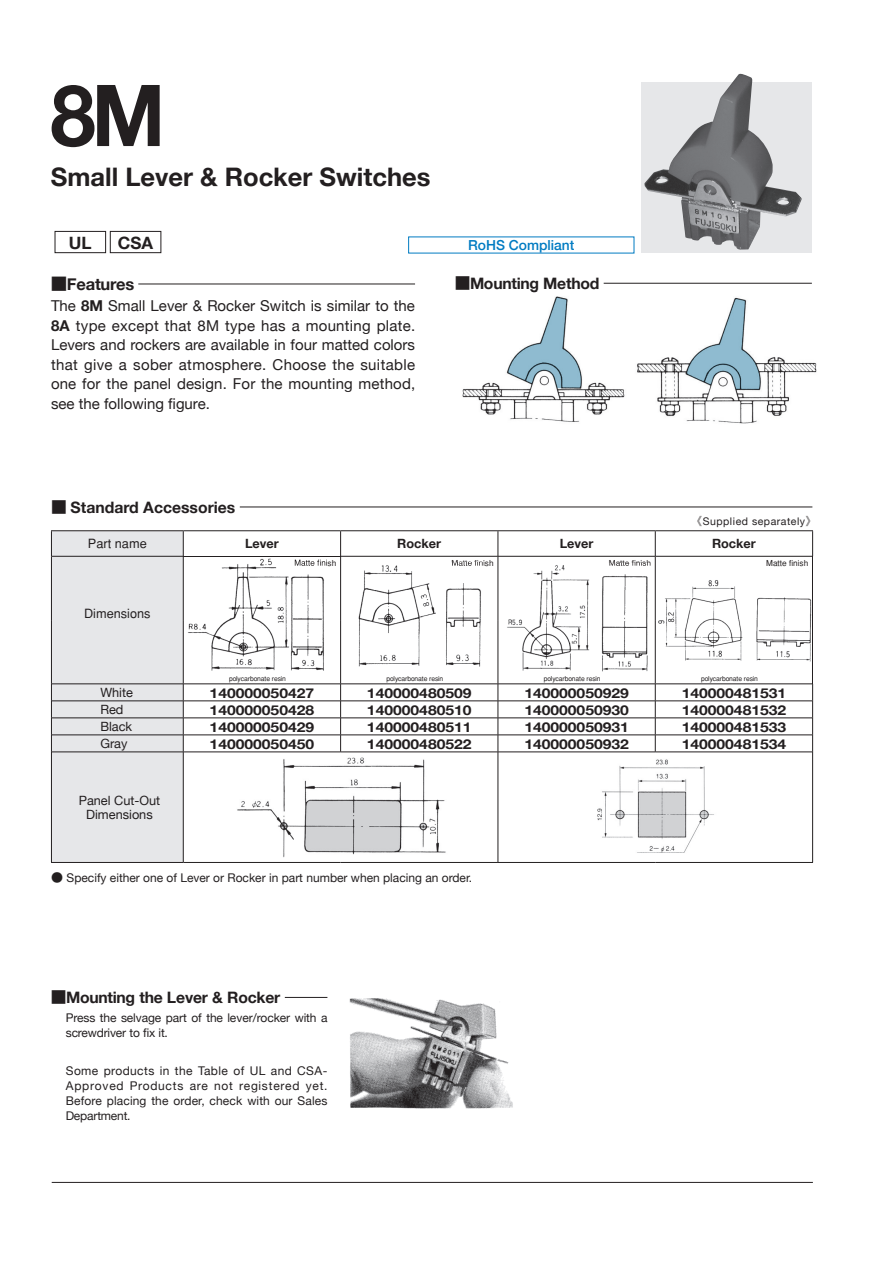
<style>
.page{position:relative;width:893px;height:1263px;background:#fff}
.page>*{position:absolute;margin:0;border:0;box-sizing:border-box;transform-origin:0 0}
.t1{font:700 85.5px "Helvetica Neue";color:#231f20;scale:.95 1}
.t2{font:700 25.5px "Helvetica Neue";color:#231f20}
.t3{font:700 16.95px "Helvetica Neue";color:#231f20}
.t4{font:700 16.5px "Helvetica Neue";letter-spacing:-.01em;color:#231f20}
.t5{font:700 15.75px "Helvetica Neue";letter-spacing:-.015em;color:#231f20}
.t6{font:15px/19.5px "Helvetica Neue";letter-spacing:.01em;color:#231f20;text-align:justify}
.t7{font:500 13.8px "Helvetica Neue";color:#007bc2}
.t8{font:700 13.5px "Helvetica Neue";color:#231f20;scale:1.16 1}
.t9{font:12.75px/13.5px "Helvetica Neue";color:#231f20;text-align:center}
.t10{font:700 12.75px "Helvetica Neue";color:#231f20}
.t11{font:500 12.75px "Gothic BBB";color:#231f20}
.t12{font:12px/15px "Helvetica Neue";color:#231f20}
.t13{font:10.5px "Helvetica Neue";letter-spacing:.05em;color:#231f20}
.t14{font:500 8.25px "Gothic BBB";color:#231f20}
.t15{font:500 6.75px "Gothic BBB";letter-spacing:-.015em;color:#231f20}
.s1{font-family:"Midashi Go Pr 5 MB31";font-weight:400}
.s2{font-weight:700}
.s3{font-family:"Gothic BBB Pr 6 N";font-weight:500}
</style>
<div class="page">
<hr style="left:285px;top:997px;width:42px;height:1px;background:#231f20">
<hr style="left:240px;top:506px;width:572px;height:1px;background:#231f20">
<hr style="left:498px;top:752px;width:1px;height:110px;background:#231f20">
<hr style="left:812px;top:752px;width:1px;height:110px;background:#231f20">
<svg style="left:340px;top:531px;width:1px;height:25px"></svg>
<svg style="left:498px;top:531px;width:1px;height:25px"></svg>
<svg style="left:655px;top:531px;width:1px;height:25px"></svg>
<hr style="left:183px;top:556px;width:158px;height:1px;background:#231f20">
<hr style="left:341px;top:556px;width:157px;height:1px;background:#231f20">
<hr style="left:340px;top:556px;width:1px;height:64px;background:#231f20">
<hr style="left:498px;top:556px;width:157px;height:1px;background:#231f20">
<hr style="left:498px;top:556px;width:1px;height:64px;background:#231f20">
<hr style="left:655px;top:556px;width:157px;height:1px;background:#231f20">
<hr style="left:655px;top:556px;width:1px;height:64px;background:#231f20">
<hr style="left:340px;top:620px;width:1px;height:64px;background:#231f20">
<hr style="left:498px;top:620px;width:1px;height:64px;background:#231f20">
<hr style="left:655px;top:620px;width:1px;height:64px;background:#231f20">
<hr style="left:183px;top:684px;width:158px;height:1px;background:#231f20">
<hr style="left:341px;top:684px;width:157px;height:1px;background:#231f20">
<hr style="left:498px;top:684px;width:157px;height:1px;background:#231f20">
<hr style="left:655px;top:684px;width:157px;height:1px;background:#231f20">
<hr style="left:183px;top:701px;width:158px;height:1px;background:#231f20">
<hr style="left:341px;top:701px;width:157px;height:1px;background:#231f20">
<hr style="left:498px;top:701px;width:157px;height:1px;background:#231f20">
<hr style="left:655px;top:701px;width:157px;height:1px;background:#231f20">
<hr style="left:183px;top:718px;width:158px;height:1px;background:#231f20">
<hr style="left:341px;top:718px;width:157px;height:1px;background:#231f20">
<svg style="left:340px;top:684px;width:1px;height:68px"></svg>
<hr style="left:498px;top:718px;width:157px;height:1px;background:#231f20">
<svg style="left:498px;top:684px;width:1px;height:68px"></svg>
<hr style="left:655px;top:718px;width:157px;height:1px;background:#231f20">
<svg style="left:655px;top:684px;width:1px;height:68px"></svg>
<hr style="left:183px;top:735px;width:158px;height:1px;background:#231f20">
<hr style="left:341px;top:735px;width:157px;height:1px;background:#231f20">
<hr style="left:498px;top:735px;width:157px;height:1px;background:#231f20">
<hr style="left:655px;top:735px;width:157px;height:1px;background:#231f20">
<hr style="left:183px;top:752px;width:158px;height:1px;background:#231f20">
<hr style="left:341px;top:752px;width:157px;height:1px;background:#231f20">
<hr style="left:498px;top:752px;width:157px;height:1px;background:#231f20">
<hr style="left:655px;top:752px;width:157px;height:1px;background:#231f20">
<hr style="left:51px;top:530px;width:132px;height:1px;background:#231f20">
<hr style="left:183px;top:530px;width:158px;height:1px;background:#231f20">
<hr style="left:341px;top:530px;width:157px;height:1px;background:#231f20">
<hr style="left:498px;top:530px;width:157px;height:1px;background:#231f20">
<hr style="left:655px;top:530px;width:158px;height:1px;background:#231f20">
<svg style="left:812px;top:531px;width:1px;height:25px"></svg>
<hr style="left:812px;top:556px;width:1px;height:64px;background:#231f20">
<hr style="left:812px;top:620px;width:1px;height:64px;background:#231f20">
<div style="left:51px;top:531px;width:133px;height:331px;background:#e6e7e9"></div>
<svg style="left:812px;top:684px;width:1px;height:68px"></svg>
<hr style="left:51px;top:752px;width:1px;height:110px;background:#231f20">
<hr style="left:51px;top:862px;width:132px;height:1px;background:#231f20">
<hr style="left:183px;top:862px;width:158px;height:1px;background:#231f20">
<hr style="left:341px;top:862px;width:157px;height:1px;background:#231f20">
<hr style="left:498px;top:862px;width:157px;height:1px;background:#231f20">
<hr style="left:655px;top:862px;width:158px;height:1px;background:#231f20">
<div style="left:642px;top:82px;width:170px;height:170px;background:#e6e7e9"></div>
<hr style="left:138px;top:284px;width:277px;height:1px;background:#231f20">
<div style="left:110px;top:231px;width:51px;height:22px;border:1px solid #231f20"></div>
<div style="left:55px;top:231px;width:51px;height:22px;border:1px solid #231f20"></div>
<hr style="left:52px;top:1182px;width:761px;height:1px;background:#231f20">
<hr style="left:604px;top:283px;width:208px;height:1px;background:#231f20">
<img style="left:462px;top:292px;width:355px;height:132px">
<img style="left:188px;top:558px;width:136px;height:113px">
<img style="left:295px;top:560px;width:31px;height:6px">
<img style="left:358px;top:565px;width:123px;height:102px">
<img style="left:452px;top:562px;width:31px;height:4px">
<img style="left:507px;top:565px;width:141px;height:107px">
<img style="left:609px;top:563px;width:41px;height:3px">
<img style="left:658px;top:580px;width:154px;height:82px">
<img style="left:237px;top:757px;width:209px;height:101px">
<img style="left:597px;top:759px;width:117px;height:94px">
<img style="left:349px;top:998px;width:164px;height:111px">
<img style="left:644px;top:74px;width:158px;height:176px">
<h1 class="t1" style="left:50px;top:48px;width:122px">8M</h1>
<h2 class="t2" style="left:51px;top:157px;width:381px">Small Lever &amp; Rocker Switches</h2>
<h3 class="t3" style="left:69px;top:229px;width:24px">UL</h3>
<h3 class="t3" style="left:118px;top:229px;width:37px">CSA</h3>
<p class="t7" style="left:468px;top:234px;width:108px">RoHS Compliant</p>
<h3 class="t5" style="left:455px;top:271px;width:146px"><span class="s1">■</span>Mounting Method</h3>
<h3 class="t4" style="left:51px;top:271px;width:85px"><span class="s1">■</span>Features</h3>
<p class="t6" style="left:51px;top:297px;width:366px">The <span class="s2">8M</span> Small Lever &amp; Rocker Switch is similar to the <span class="s2">8A</span> type except that 8M type has a mounting plate.<br>Levers and rockers are available in four matted colors that give a sober atmosphere. Choose the suitable one for the panel design. For the mounting method, see the following figure.</p>
<h3 class="t5" style="left:51px;top:495px;width:186px"><span class="s1">■</span> Standard Accessories</h3>
<p class="t13" style="left:691px;top:513px;width:127px"><span class="s3">《</span>Supplied separately<span class="s3">》</span></p>
<p class="t11" style="left:88px;top:536px;width:60px">Part name</p>
<p class="t10" style="left:245px;top:534px;width:35px">Lever</p>
<p class="t10" style="left:397px;top:534px;width:45px">Rocker</p>
<p class="t10" style="left:560px;top:534px;width:35px">Lever</p>
<p class="t10" style="left:712px;top:534px;width:45px">Rocker</p>
<p class="t11" style="left:84px;top:606px;width:68px">Dimensions</p>
<p class="t14" style="left:451px;top:558px;width:44px">Matte finish</p>
<p class="t14" style="left:609px;top:558px;width:44px">Matte finish</p>
<p class="t14" style="left:766px;top:558px;width:44px">Matte finish</p>
<p class="t15" style="left:229px;top:674px;width:65px">polycarbonate resin　</p>
<p class="t15" style="left:386px;top:674px;width:65px">polycarbonate resin　</p>
<p class="t15" style="left:544px;top:674px;width:65px">polycarbonate resin　</p>
<p class="t15" style="left:701px;top:674px;width:65px">polycarbonate resin　</p>
<p class="t9" style="left:100px;top:687px;width:34px">White</p>
<p class="t8" style="left:210px;top:682px;width:92px">140000050427</p>
<p class="t8" style="left:367px;top:682px;width:92px">140000480509</p>
<p class="t8" style="left:524px;top:682px;width:92px">140000050929</p>
<p class="t8" style="left:682px;top:682px;width:92px">140000481531</p>
<p class="t9" style="left:100px;top:704px;width:25px">Red</p>
<p class="t8" style="left:210px;top:699px;width:92px">140000050428</p>
<p class="t8" style="left:367px;top:699px;width:92px">140000480510</p>
<p class="t8" style="left:524px;top:699px;width:92px">140000050930</p>
<p class="t8" style="left:682px;top:699px;width:92px">140000481532</p>
<p class="t9" style="left:100px;top:721px;width:33px">Black</p>
<p class="t8" style="left:210px;top:716px;width:92px">140000050429</p>
<p class="t8" style="left:367px;top:716px;width:92px">140000480511</p>
<p class="t8" style="left:524px;top:716px;width:92px">140000050931</p>
<p class="t8" style="left:682px;top:716px;width:92px">140000481533</p>
<p class="t9" style="left:100px;top:738px;width:29px">Gray</p>
<p class="t8" style="left:210px;top:733px;width:92px">140000050450</p>
<p class="t8" style="left:367px;top:733px;width:92px">140000480522</p>
<p class="t8" style="left:524px;top:733px;width:92px">140000050932</p>
<p class="t8" style="left:682px;top:733px;width:92px">140000481534</p>
<p class="t9" style="left:79px;top:795px;width:83px">Panel Cut-Out<br>Dimensions</p>
<p class="t12" style="left:51px;top:871px;width:423px"><span class="s3">●</span> Specify either one of Lever or Rocker in part number when placing an order.</p>
<h3 class="t5" style="left:51px;top:984px;width:231px"><span class="s1">■</span>Mounting the Lever &amp; Rocker</h3>
<p class="t12" style="left:66px;top:1010px;width:263px">Press the selvage part of the lever/rocker with a screwdriver to fix it.</p>
<p class="t12" style="left:66px;top:1064px;width:263px;text-align:justify">Some products in the Table of UL and CSA-Approved Products are not registered yet.<br>Before placing the order, check with our Sales Department.</p>
</div>
